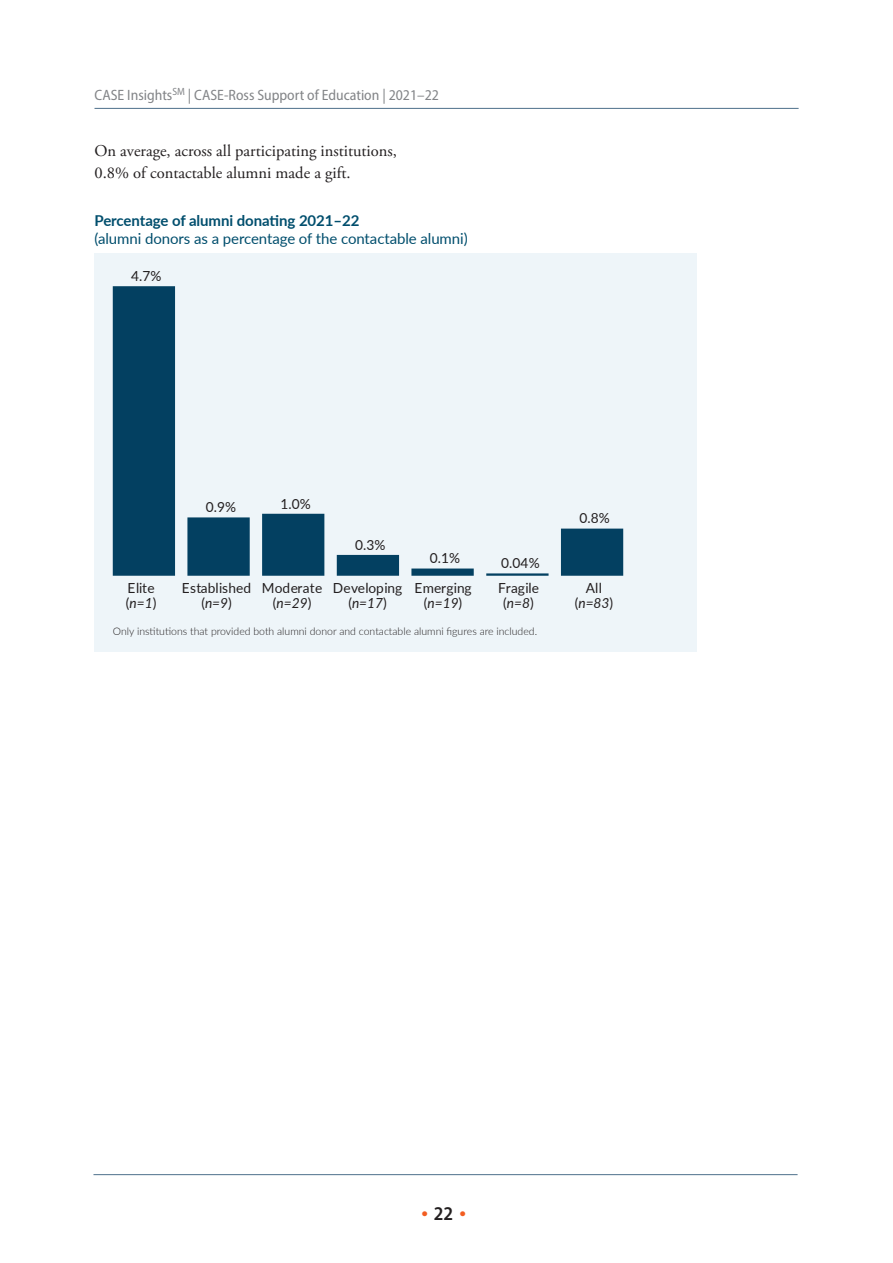
<style>
.page{position:relative;width:893px;height:1263px;background:#fff}
.page>*{position:absolute;margin:0;border:0;box-sizing:border-box;transform-origin:0 0}
.t1{font:semi-condensed 24px "Myriad Pro";color:#f25d21}
.NEW_White_Papers_Bod{font:16.5px/22.5px "Adobe Garamond Pro";color:#231f20}
.t2{font:15px/18px "Lato";letter-spacing:-.005em;color:#014e6d}
.t3{font:semi-condensed 15px "Myriad Pro";color:#838588}
.t4{font:13.95px/15px "Lato";letter-spacing:.005em;color:#231f20;text-align:center}
.t5{font:300 10.5px "Lato";color:#231f20}
.s1{font-weight:700}
.s2{font-style:italic}
.s3{font-weight:600;font-size:19.5px;color:#231f20}
</style>
<div class="page">
<div style="left:94px;top:253px;width:603px;height:399px;background:#eef5f9"></div>
<svg style="left:113px;top:286px;width:510px;height:290px"></svg>
<hr style="left:93px;top:1174px;width:705px;height:1px;background:#4e708b">
<hr style="left:94px;top:108px;width:705px;height:1px;background:#4e708b">
<p class="t3" style="left:94px;top:86px;width:346px">CASE Insights<sup>SM</sup> | CASE-Ross Support of Education | 2021–22</p>
<p class="NEW_White_Papers_Bod" style="left:94px;top:140px;width:304px">On average, across all participating institutions,<br>0.8% of contactable alumni made a gift.</p>
<p class="t2" style="left:94px;top:211px;width:375px"><span class="s1">Percentage of alumni donating 2021–22<br></span>(alumni donors as a percentage of the contactable alumni)</p>
<p class="t4" style="left:131px;top:268px;width:32px">4.7%</p>
<p class="t4" style="left:206px;top:499px;width:32px">0.9%</p>
<p class="t4" style="left:281px;top:495px;width:32px">1.0%</p>
<p class="t4" style="left:355px;top:537px;width:32px">0.3%</p>
<p class="t4" style="left:430px;top:550px;width:32px">0.1%</p>
<p class="t4" style="left:501px;top:555px;width:40px">0.04%</p>
<p class="t4" style="left:579px;top:510px;width:32px">0.8%</p>
<p class="t4" style="left:126px;top:580px;width:32px;text-align:left">Elite (<span class="s2">n=1</span>)</p>
<p class="t4" style="left:182px;top:580px;width:71px">Established (<span class="s2">n=9</span>)</p>
<p class="t4" style="left:262px;top:580px;width:62px">Moderate (<span class="s2">n=29</span>)</p>
<p class="t4" style="left:333px;top:580px;width:71px">Developing (<span class="s2">n=17</span>)</p>
<p class="t4" style="left:414px;top:580px;width:59px">Emerging (<span class="s2">n=19</span>)</p>
<p class="t4" style="left:498px;top:580px;width:42px">Fragile (<span class="s2">n=8</span>)</p>
<p class="t4" style="left:575px;top:580px;width:40px">All (<span class="s2">n=83</span>)</p>
<p class="t5" style="left:113px;top:624px;width:426px">Only institutions that provided both alumni donor and contactable alumni figures are included.</p>
<h1 class="t1" style="left:421px;top:1197px;width:46px">•<span class="s3">22</span>•</h1>
</div>
